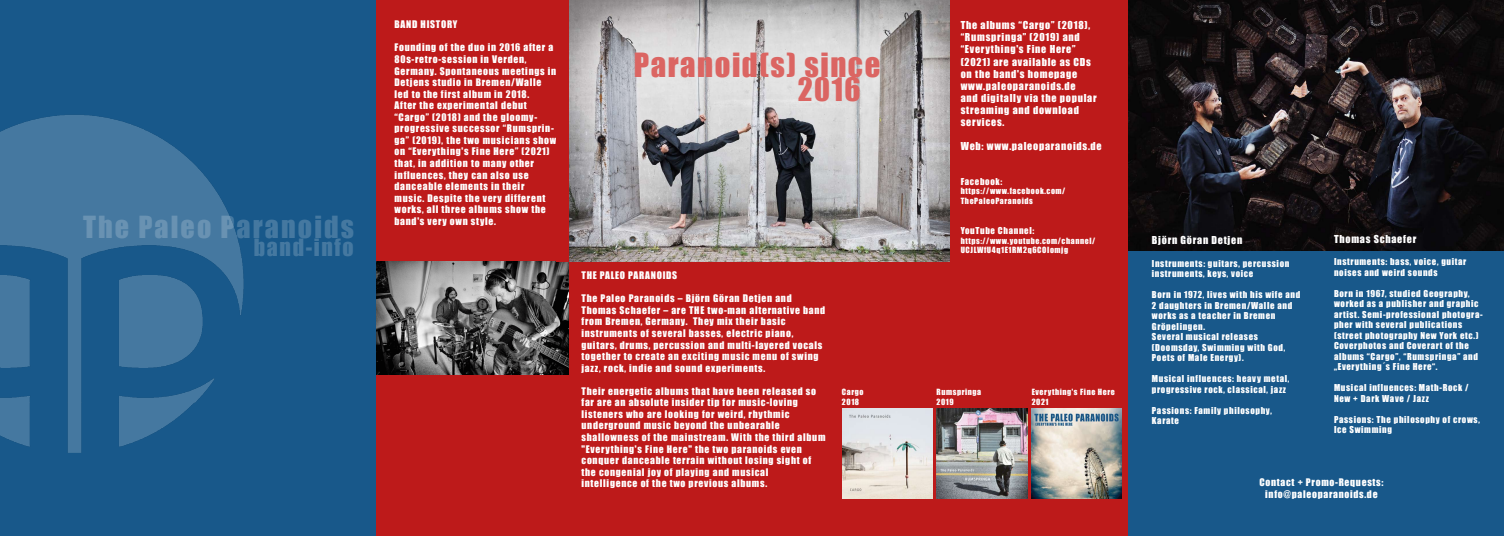
<style>
.page{position:relative;width:1504px;height:536px;background:#fff}
.page>*{position:absolute;margin:0;border:0;box-sizing:border-box;transform-origin:0 0}
.t1{font:30.62px "Impact";letter-spacing:.05em;color:#db6562}
.t2{font:29.75px "Impact";color:#db6562}
.t3{font:28px "Impact";letter-spacing:.075em;color:rgb(255 255 255/.2)}
.t4{font:21.88px "Impact";letter-spacing:.075em;color:rgb(255 255 255/.2)}
.t5{font:10.06px/12.1px "Impact";letter-spacing:.075em;color:#fff}
.t6{font:9.62px/11.5px "Impact";letter-spacing:.075em;color:#fff}
.t7{font:8.75px/10.5px "Impact";letter-spacing:.075em;color:#fff}
.t8{font:7.88px/9.5px "Impact";letter-spacing:.075em;color:#fff}
</style>
<div class="page">
<div style="left:0;top:0;width:1503px;height:536px;background:#18588a"></div>
<div style="left:376px;top:0;width:752px;height:536px;background:#bd1a1a"></div>
<img style="left:0;top:115px;width:244px;height:338px">
<img style="left:1128px;top:0;width:375px;height:250px">
<img style="left:377px;top:262px;width:191px;height:113px">
<img style="left:1031px;top:408px;width:90px;height:90px">
<img style="left:842px;top:408px;width:90px;height:90px">
<img style="left:936px;top:408px;width:91px;height:90px">
<img style="left:569px;top:0;width:380px;height:262px">
<h3 class="t3" style="left:83px;top:205px;width:272px">The Paleo Paranoids</h3>
<h3 class="t4" style="left:254px;top:230px;width:101px">band-info</h3>
<p class="t6" style="left:394px;top:19px;width:64px">BAND HISTORY</p>
<p class="t6" style="left:394px;top:42px;width:163px">Founding of the duo in 2016 after a<br>80s-retro-session in Verden,<br>Germany. Spontaneous meetings in<br>Detjens studio in Bremen/Walle led to the first album in 2018.<br>After the experimental debut “Cargo” (2018) and the gloomy&shy;progressive successor “Rumsprin&shy;ga” (2019), the two musicians show on “Everything's Fine Here” (2021) that, in addition to many other influences, they can also use danceable elements in their music. Despite the very different works, all three albums show the band's very own style.</p>
<h1 class="t1" style="left:634px;top:41px;width:248px">Paranoid(s) since</h1>
<h2 class="t2" style="left:797px;top:66px;width:64px">2016</h2>
<p class="t5" style="left:960px;top:19px;width:137px">The albums “Cargo” (2018), “Rumspringa” (2019) and “Everything's Fine Here” (2021) are available as CDs on the band's homepage www.paleoparanoids.de<br>and digitally via the popular streaming and download services.</p>
<p class="t5" style="left:960px;top:140px;width:142px">Web: www.paleoparanoids.de</p>
<p class="t7" style="left:960px;top:176px;width:43px">Facebook:</p>
<p class="t8" style="left:960px;top:186px;width:106px">https://www.facebook.com/<br>ThePaleoParanoids</p>
<p class="t7" style="left:960px;top:225px;width:75px">YouTube Channel:</p>
<p class="t8" style="left:960px;top:235px;width:136px">https://www.youtube.com/channel/<br>UCJLWfU4q1E1RM2q6COIomjg</p>
<p class="t6" style="left:581px;top:269px;width:97px">THE PALEO PARANOIDS</p>
<p class="t6" style="left:581px;top:292px;width:245px">The Paleo Paranoids – Björn Göran Detjen and Thomas Schaefer – are THE two-man alternative band from Bremen, Germany. They mix their basic instruments of several basses, electric piano, guitars, drums, percussion and multi-layered vocals together to create an exciting music menu of swing jazz, rock, indie and sound experiments.</p>
<p class="t6" style="left:581px;top:385px;width:245px">Their energetic albums that have been released so far are an absolute insider tip for music-loving listeners who are looking for weird, rhythmic underground music beyond the unbearable shallowness of the mainstream. With the third album "Everything's Fine Here" the two paranoids even conquer danceable terrain without losing sight of the congenial joy of playing and musical intelligence of the two previous albums.</p>
<p class="t8" style="left:841px;top:387px;width:23px">Cargo<br>2018</p>
<p class="t8" style="left:936px;top:387px;width:46px">Rumspringa<br>2019</p>
<p class="t8" style="left:1031px;top:387px;width:85px">Everything's Fine Here<br>2021</p>
<p class="t5" style="left:1151px;top:234px;width:92px">Björn Göran Detjen</p>
<p class="t7" style="left:1151px;top:258px;width:139px">Instruments: guitars, percussion instruments, keys, voice</p>
<p class="t7" style="left:1151px;top:289px;width:150px">Born in 1972, lives with his wife and<br>2 daughters in Bremen/Walle and works as a teacher in Bremen<br>Gröpelingen.<br>Several musical releases (Doomsday, Swimming with God,<br>Poets of Male Energy).</p>
<p class="t7" style="left:1151px;top:373px;width:139px">Musical influences: heavy metal, progressive rock, classical, jazz</p>
<p class="t7" style="left:1151px;top:405px;width:121px">Passions: Family philosophy,<br>Karate</p>
<p class="t5" style="left:1333px;top:232px;width:84px">Thomas Schaefer</p>
<p class="t7" style="left:1333px;top:256px;width:134px">Instruments: bass, voice, guitar noises and weird sounds</p>
<p class="t7" style="left:1333px;top:288px;width:150px">Born in 1967, studied Geography, worked as a publisher and graphic artist. Semi-professional photogra&shy;pher with several publications (street photography New York etc.)<br>Coverphotos and Coverart of the albums “Cargo”, “Rumspringa” and „Everything´s Fine Here“.</p>
<p class="t7" style="left:1333px;top:382px;width:136px">Musical influences: Math-Rock /<br>New + Dark Wave / Jazz</p>
<p class="t7" style="left:1333px;top:414px;width:147px">Passions: The philosophy of crows,<br>Ice Swimming</p>
<p class="t6" style="left:1259px;top:476px;width:125px;text-align:center">Contact + Promo-Requests: info@paleoparanoids.de</p>
</div>
